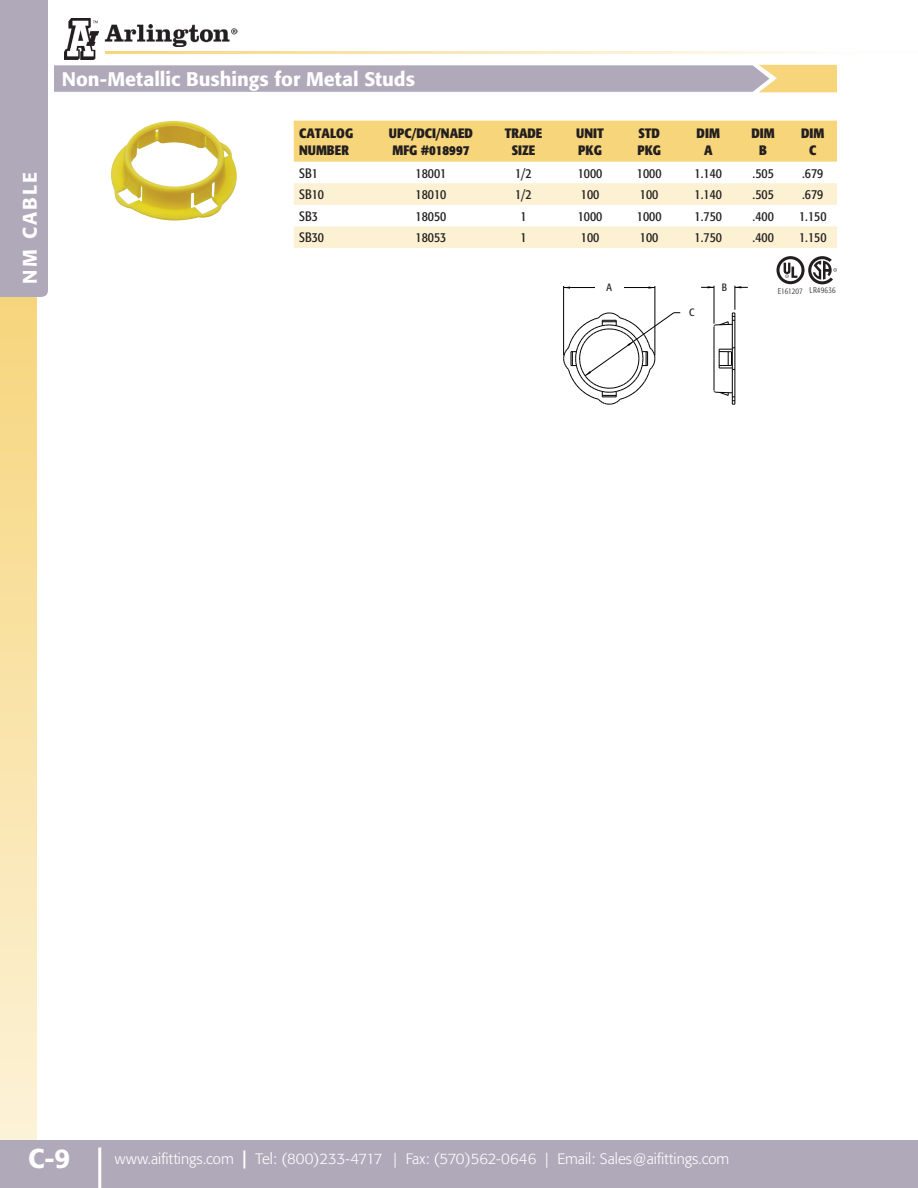
<style>
.page{position:relative;width:918px;height:1188px;background:#fff}
.page>*{position:absolute;margin:0;border:0;box-sizing:border-box;transform-origin:0 0}
.t1{font:500 27px "Formata";color:#fff}
.t2{font:500 19.5px "Formata";color:#fff}
.t3{font:300 15px "Formata";color:#fff}
.t4{font:condensed 13.5px "Formata";color:#231f20}
.t5{font:700 condensed 13.5px "Formata";color:#231f20}
.t6{font:condensed 10.5px "Formata";color:#231f20}
.t7{font:300 condensed 8.25px "Formata";letter-spacing:-.005em;color:#231f20}
.t8{font:300 condensed 8.25px "Formata";letter-spacing:.015em;color:#231f20}
.s1{font-weight:500;font-size:18px}
</style>
<div class="page">
<hr style="left:105px;top:52px;width:813px;height:2px;background:#f7d57b">
<div style="left:0;top:294px;width:37px;height:894px;background:linear-gradient(to bottom,#f7d57c,#fcf4dd)"></div>
<div style="left:0;top:1140px;width:918px;height:48px;background:#b0a9ba"></div>
<hr style="left:98px;top:1148px;width:3px;height:40px;background:#fff">
<div style="left:0;top:0;width:48px;height:297px;background:#b0a9ba"></div>
<img style="left:65px;top:18px;width:34px;height:41px">
<img style="left:104px;top:24px;width:133px;height:22px">
<img style="left:111px;top:121px;width:126px;height:100px">
<svg style="left:563px;top:285px;width:185px;height:120px"></svg>
<div style="left:716px;top:278px;width:17px;height:18px;background:#fff"></div>
<div style="left:595px;top:278px;width:28px;height:17px;background:#fff"></div>
<div style="left:682px;top:303px;width:20px;height:19px;background:#fff"></div>
<svg style="left:54px;top:65px;width:783px;height:27px;background:#b8afb6"></svg>
<svg style="left:776px;top:256px;width:61px;height:28px"></svg>
<div style="left:294px;top:121px;width:543px;height:41px;background:#f7d57b"></div>
<svg style="left:294px;top:183px;width:543px;height:65px"></svg>
<h2 class="t2" style="left:18px;top:284px;width:113px;rotate:-90deg">NM CABLE</h2>
<p class="t2" style="left:62px;top:67px;width:355px">Non-Metallic Bushings for Metal Studs</p>
<p class="t5" style="left:299px;top:125px;width:55px">CATALOG</p>
<p class="t5" style="left:299px;top:141px;width:51px">NUMBER</p>
<p class="t5" style="left:389px;top:125px;width:86px">UPC/DCI/NAED</p>
<p class="t5" style="left:392px;top:141px;width:79px">MFG #018997</p>
<p class="t5" style="left:505px;top:125px;width:39px">TRADE</p>
<p class="t5" style="left:512px;top:141px;width:25px">SIZE</p>
<p class="t5" style="left:576px;top:125px;width:29px">UNIT</p>
<p class="t5" style="left:578px;top:141px;width:25px">PKG</p>
<p class="t5" style="left:638px;top:125px;width:23px">STD</p>
<p class="t5" style="left:637px;top:141px;width:25px">PKG</p>
<p class="t5" style="left:697px;top:125px;width:25px">DIM</p>
<p class="t5" style="left:704px;top:141px;width:10px">A</p>
<p class="t5" style="left:752px;top:125px;width:25px">DIM</p>
<p class="t5" style="left:759px;top:141px;width:9px">B</p>
<p class="t5" style="left:801px;top:125px;width:25px">DIM</p>
<p class="t5" style="left:809px;top:141px;width:9px">C</p>
<p class="t4" style="left:299px;top:165px;width:20px">SB1</p>
<p class="t4" style="left:416px;top:165px;width:32px">18001</p>
<p class="t4" style="left:515px;top:165px;width:18px">1/2</p>
<p class="t4" style="left:578px;top:165px;width:26px">1000</p>
<p class="t4" style="left:637px;top:165px;width:26px">1000</p>
<p class="t4" style="left:695px;top:165px;width:29px">1.140</p>
<p class="t4" style="left:753px;top:165px;width:23px">.505</p>
<p class="t4" style="left:802px;top:165px;width:23px">.679</p>
<p class="t4" style="left:299px;top:186px;width:27px">SB10</p>
<p class="t4" style="left:416px;top:186px;width:32px">18010</p>
<p class="t4" style="left:515px;top:186px;width:18px">1/2</p>
<p class="t4" style="left:581px;top:186px;width:20px">100</p>
<p class="t4" style="left:640px;top:186px;width:20px">100</p>
<p class="t4" style="left:695px;top:186px;width:29px">1.140</p>
<p class="t4" style="left:753px;top:186px;width:23px">.505</p>
<p class="t4" style="left:802px;top:186px;width:23px">.679</p>
<p class="t4" style="left:299px;top:208px;width:20px">SB3</p>
<p class="t4" style="left:416px;top:208px;width:32px">18050</p>
<p class="t4" style="left:520px;top:208px;width:8px">1</p>
<p class="t4" style="left:578px;top:208px;width:26px">1000</p>
<p class="t4" style="left:637px;top:208px;width:26px">1000</p>
<p class="t4" style="left:695px;top:208px;width:29px">1.750</p>
<p class="t4" style="left:753px;top:208px;width:23px">.400</p>
<p class="t4" style="left:799px;top:208px;width:29px">1.150</p>
<p class="t4" style="left:299px;top:230px;width:27px">SB30</p>
<p class="t4" style="left:416px;top:230px;width:32px">18053</p>
<p class="t4" style="left:520px;top:230px;width:8px">1</p>
<p class="t4" style="left:581px;top:230px;width:20px">100</p>
<p class="t4" style="left:640px;top:230px;width:20px">100</p>
<p class="t4" style="left:695px;top:230px;width:29px">1.750</p>
<p class="t4" style="left:753px;top:230px;width:23px">.400</p>
<p class="t4" style="left:799px;top:230px;width:29px">1.150</p>
<p class="t6" style="left:607px;top:281px;width:7px">A</p>
<p class="t6" style="left:722px;top:281px;width:7px">B</p>
<p class="t6" style="left:689px;top:307px;width:7px">C</p>
<p class="t7" style="left:778px;top:286px;width:26px">E161207</p>
<p class="t8" style="left:810px;top:286px;width:28px">LR49636</p>
<h1 class="t1" style="left:28px;top:1142px;width:44px">C-9</h1>
<p class="t3" style="left:115px;top:1150px;width:616px">www.aifittings.com <span class="s1">|</span> Tel: (800)233-4717 | Fax: (570)562-0646 | Email: Sales@aifittings.com</p>
</div>
